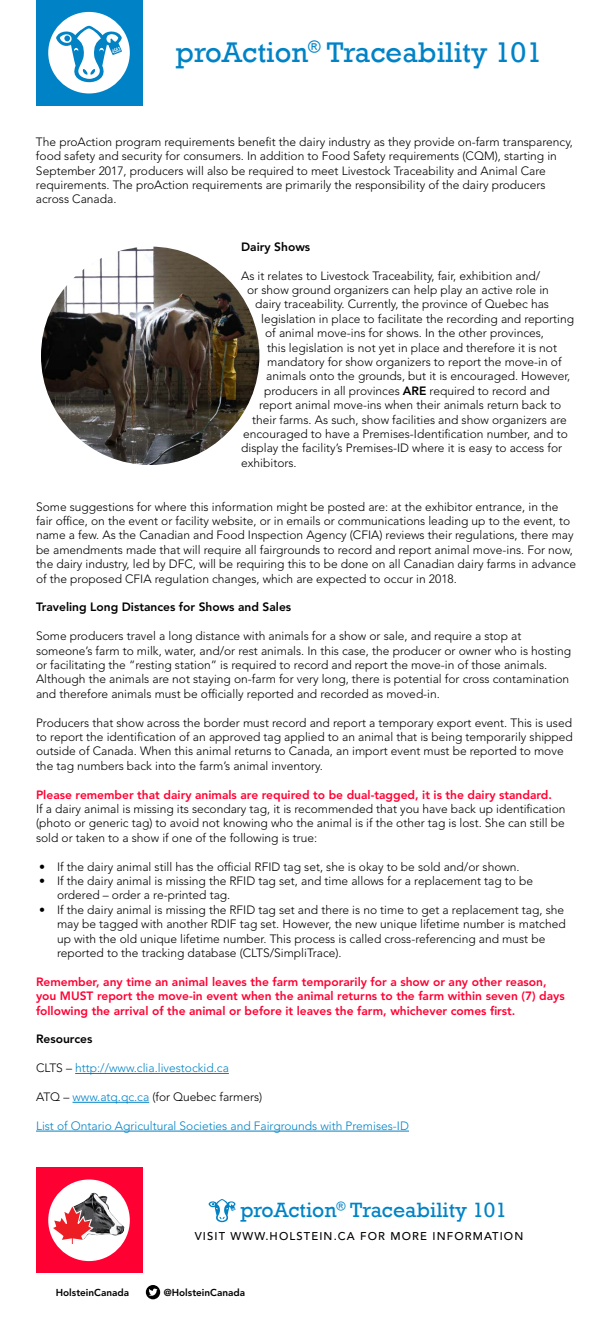
<style>
.page{position:relative;width:612px;height:1320px;background:#fff}
.page>*{position:absolute;margin:0;border:0;box-sizing:border-box;transform-origin:0 0}
.t1{font:29.2px "Rockwell";color:#0083c6}
.t2{font:21.2px "Rockwell";color:#0083c6}
.t3{font:300 12px/14.4px "Avenir LT Std";color:#000}
.t4{font:800 12px/14.4px "Avenir LT Std";color:#f03}
.t5{font:300 12px "Avenir LT Std";color:#0083c6}
.t6{font:800 12px "Avenir LT Std";color:#000}
.t7{font:500 11.2px "Avenir LT Std";letter-spacing:.1em;color:#000}
.t8{font:800 10px "Avenir LT Std";color:#000}
.s1{font-weight:800}
.s2{color:#000}
.s3{color:#0083c6}
</style>
<div class="page">
<div style="left:36px;top:0;width:106px;height:105px;background:#0083c6"></div>
<div style="left:48px;top:12px;width:82px;height:81px;background:#fff;border-radius:50%"></div>
<svg style="left:56px;top:26px;width:66px;height:56px"></svg>
<hr style="left:75px;top:1073px;width:154px;height:1px;background:#0083c6">
<hr style="left:73px;top:1102px;width:76px;height:1px;background:#0083c6">
<hr style="left:36px;top:1131px;width:373px;height:1px;background:#0083c6">
<img style="left:33px;top:239px;width:234px;height:234px;border-radius:117px">
<div style="left:25px;top:231px;width:250px;height:250px;border:16px solid #fff;border-radius:50%"></div>
<svg style="left:209px;top:1199px;width:27px;height:23px"></svg>
<div style="left:36px;top:1168px;width:106px;height:105px;background:#f03"></div>
<div style="left:48px;top:1180px;width:82px;height:81px;background:#fff;border-radius:50%"></div>
<svg style="left:51px;top:1192px;width:74px;height:52px"></svg>
<svg style="left:146px;top:1285px;width:14px;height:14px"></svg>
<h1 class="t1" style="left:176px;top:35px;width:368px">proAction<sup>®</sup> Traceability 101</h1>
<p class="t3" style="left:36px;top:135px;width:538px">The proAction program requirements benefit the dairy industry as they provide on-farm transparency, food safety and security for consumers. In addition to Food Safety requirements (CQM), starting in September 2017, producers will also be required to meet Livestock Traceability and Animal Care requirements. The proAction requirements are primarily the responsibility of the dairy producers across Canada.</p>
<p class="t6" style="left:241px;top:240px;width:71px">Dairy Shows</p>
<p class="t3" style="left:241px;top:268px;width:300px">As it relates to Livestock Traceability, fair, exhibition and/</p>
<p class="t3" style="left:247px;top:283px;width:303px">or show ground organizers can help play an active role in</p>
<p class="t3" style="left:255px;top:297px;width:295px">dairy traceability. Currently, the province of Quebec has</p>
<p class="t3" style="left:261px;top:312px;width:314px">legislation in place to facilitate the recording and reporting</p>
<p class="t3" style="left:265px;top:326px;width:280px">of animal move-ins for shows. In the other provinces,</p>
<p class="t3" style="left:267px;top:340px;width:291px">this legislation is not yet in place and therefore it is not</p>
<p class="t3" style="left:267px;top:355px;width:296px">mandatory for show organizers to report the move-in of</p>
<p class="t3" style="left:266px;top:369px;width:306px">animals onto the grounds, but it is encouraged. However,</p>
<p class="t3" style="left:264px;top:384px;width:287px">producers in all provinces <span class="s1">ARE</span> required to record and</p>
<p class="t3" style="left:259px;top:398px;width:304px">report animal move-ins when their animals return back to</p>
<p class="t3" style="left:252px;top:412px;width:316px">their farms. As such, show facilities and show organizers are</p>
<p class="t3" style="left:243px;top:427px;width:326px">encouraged to have a Premises-Identification number, and to</p>
<p class="t3" style="left:241px;top:441px;width:322px">display the facility’s Premises-ID where it is easy to access for</p>
<p class="t3" style="left:241px;top:456px;width:57px">exhibitors.</p>
<p class="t3" style="left:36px;top:499px;width:542px">Some suggestions for where this information might be posted are: at the exhibitor entrance, in the fair office, on the event or facility website, or in emails or communications leading up to the event, to name a few. As the Canadian and Food Inspection Agency (CFIA) reviews their regulations, there may be amendments made that will require all fairgrounds to record and report animal move-ins. For now, the dairy industry, led by DFC, will be requiring this to be done on all Canadian dairy farms in advance of the proposed CFIA regulation changes, which are expected to occur in 2018.</p>
<p class="t6" style="left:36px;top:600px;width:257px">Traveling Long Distances for Shows and Sales</p>
<p class="t3" style="left:36px;top:629px;width:537px">Some producers travel a long distance with animals for a show or sale, and require a stop at someone’s farm to milk, water, and/or rest animals. In this case, the producer or owner who is hosting or facilitating the “resting station” is required to record and report the move-in of those animals.<br>Although the animals are not staying on-farm for very long, there is potential for cross contamination and therefore animals must be officially reported and recorded as moved-in.</p>
<p class="t3" style="left:36px;top:715px;width:538px">Producers that show across the border must record and report a temporary export event. This is used to report the identification of an approved tag applied to an animal that is being temporarily shipped outside of Canada. When this animal returns to Canada, an import event must be reported to move the tag numbers back into the farm’s animal inventory.</p>
<p class="t4" style="left:36px;top:787px;width:518px">Please remember that dairy animals are required to be dual-tagged, it is the dairy standard.</p>
<p class="t3" style="left:36px;top:802px;width:531px;text-align:justify">If a dairy animal is missing its secondary tag, it is recommended that you have back up identification (photo or generic tag) to avoid not knowing who the animal is if the other tag is lost. She can still be sold or taken to a show if one of the following is true:</p>
<p class="t3" style="left:39px;top:859px;width:482px">• If the dairy animal still has the official RFID tag set, she is okay to be sold and/or shown.</p>
<p class="t3" style="left:57px;top:874px;width:478px;text-indent:-18px">• If the dairy animal is missing the RFID tag set, and time allows for a replacement tag to be ordered – order a re-printed tag.</p>
<p class="t3" style="left:57px;top:903px;width:510px;text-indent:-18px">• If the dairy animal is missing the RFID tag set and there is no time to get a replacement tag, she may be tagged with another RDIF tag set. However, the new unique lifetime number is matched up with the old unique lifetime number. This process is called cross-referencing and must be reported to the tracking database (CLTS/SimpliTrace).</p>
<p class="t4" style="left:36px;top:975px;width:530px">Remember, any time an animal leaves the farm temporarily for a show or any other reason, you MUST report the move-in event when the animal returns to the farm within seven (7) days following the arrival of the animal or before it leaves the farm, whichever comes first.</p>
<p class="t6" style="left:36px;top:1032px;width:58px">Resources</p>
<p class="t5" style="left:36px;top:1061px;width:194px"><span class="s2">CLTS –</span> http://www.clia.livestockid.ca</p>
<p class="t3" style="left:36px;top:1090px;width:228px">ATQ – <span class="s3">www.atq.qc.ca</span> (for Quebec farmers)</p>
<p class="t5" style="left:36px;top:1119px;width:375px">List of Ontario Agricultural Societies and Fairgrounds with Premises-ID</p>
<h2 class="t2" style="left:240px;top:1198px;width:268px">proAction<sup>®</sup> Traceability 101</h2>
<p class="t7" style="left:195px;top:1230px;width:330px">VISIT WWW.HOLSTEIN.CA FOR MORE INFORMATION</p>
<p class="t8" style="left:56px;top:1286px;width:75px">HolsteinCanada</p>
<p class="t8" style="left:164px;top:1286px;width:83px">@HolsteinCanada</p>
</div>
